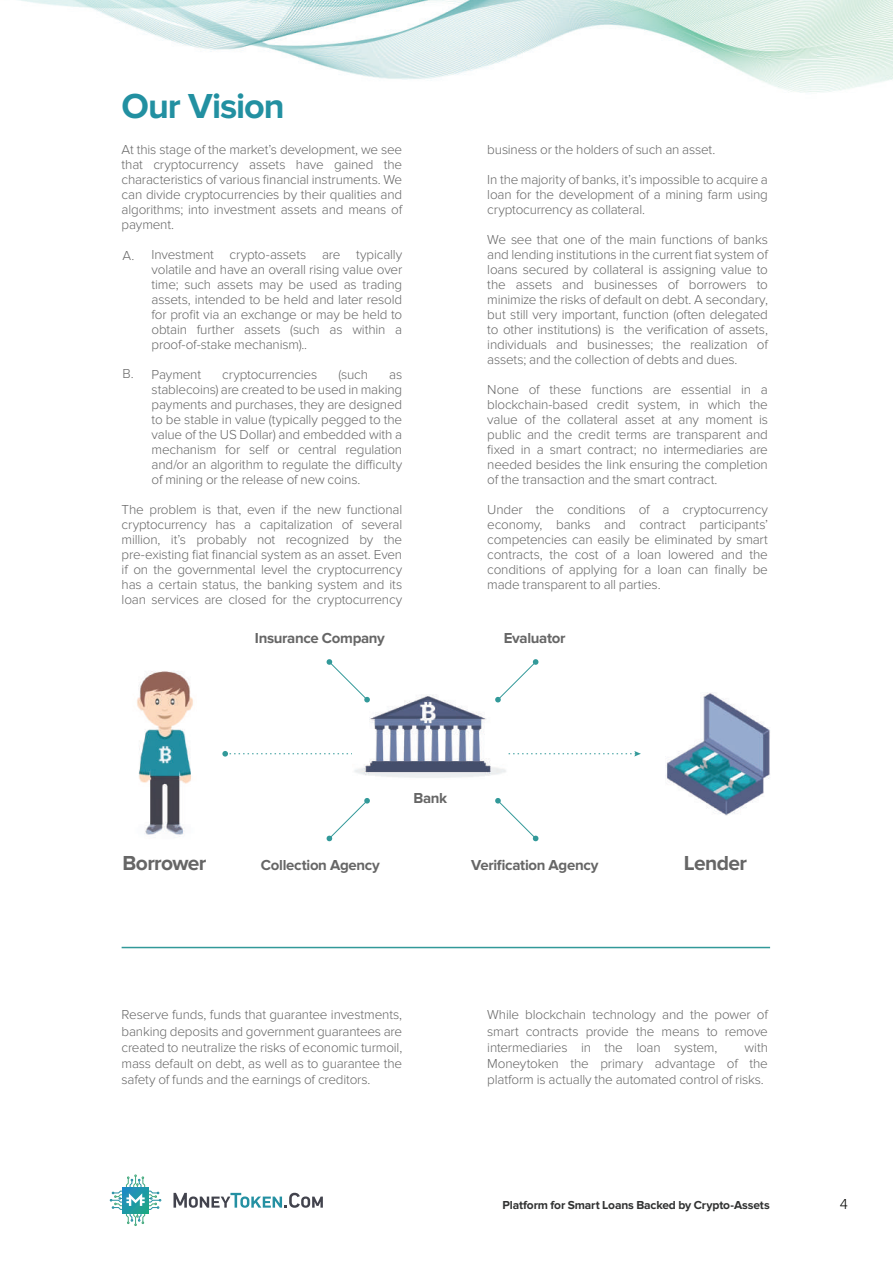
<style>
.page{position:relative;width:893px;height:1263px;background:#fff}
.page>*{position:absolute;margin:0;border:0;box-sizing:border-box;transform-origin:0 0}
.t1{font:700 36px "Proxima Nova";letter-spacing:-.03em;color:#2290a1}
.t2{font:700 21px "Proxima Nova";letter-spacing:-.03em;color:#666}
.t3{font:700 15px "Proxima Nova";letter-spacing:-.02em;color:#666}
.t4{font:300 15px "Proxima Nova";color:#040503}
.t5{font:300 13.5px/15px "Proxima Nova";letter-spacing:-.015em;color:#666;text-align:justify}
.t6{font:700 12px "Proxima Nova";letter-spacing:-.01em;color:#313232}
</style>
<div class="page">
<img style="left:19px;top:0;width:874px;height:93px">
<hr style="left:122px;top:947px;width:648px;height:1px;background:#329999">
<img style="left:137px;top:671px;width:56px;height:167px">
<img style="left:666px;top:692px;width:104px;height:123px">
<svg style="left:222px;top:751px;width:419px;height:5px"></svg>
<img style="left:352px;top:694px;width:156px;height:84px">
<svg style="left:326px;top:659px;width:44px;height:44px"></svg>
<svg style="left:495px;top:659px;width:44px;height:44px"></svg>
<svg style="left:495px;top:798px;width:44px;height:43px"></svg>
<svg style="left:326px;top:798px;width:44px;height:43px"></svg>
<svg style="left:110px;top:1174px;width:51px;height:52px"></svg>
<svg style="left:174px;top:1193px;width:149px;height:15px"></svg>
<h1 class="t1" style="left:122px;top:86px;width:164px">Our Vision</h1>
<p class="t5" style="left:122px;top:143px;width:282px">At this stage of the market’s development, we see that cryptocurrency assets have gained the characteristics of various financial instruments. We can divide cryptocurrencies by their qualities and algorithms; into investment assets and means of payment.</p>
<p class="t5" style="left:152px;top:248px;width:252px">Investment crypto-assets are typically volatile and have an overall rising value over time; such assets may be used as trading assets, intended to be held and later resold for profit via an exchange or may be held to obtain further assets (such as within a proof-of-stake mechanism)..</p>
<p class="t5" style="left:152px;top:368px;width:51px">Payment</p>
<p class="t5" style="left:222px;top:368px;width:96px">cryptocurrencies</p>
<p class="t5" style="left:338px;top:368px;width:31px">(such</p>
<p class="t5" style="left:122px;top:248px;width:14px">A.</p>
<p class="t5" style="left:122px;top:366px;width:13px">B.</p>
<p class="t5" style="left:152px;top:368px;width:252px;text-indent:238px">as stablecoins) are created to be used in making payments and purchases, they are designed to be stable in value (typically pegged to the value of the US Dollar) and embedded with a mechanism for self or central regulation and/or an algorithm to regulate the difficulty of mining or the release of new coins.</p>
<p class="t5" style="left:122px;top:503px;width:282px">The problem is that, even if the new functional cryptocurrency has a capitalization of several million, it’s probably not recognized by the pre-existing fiat financial system as an asset. Even if on the governmental level the cryptocurrency has a certain status, the banking system and its loan services are closed for the cryptocurrency</p>
<p class="t5" style="left:487px;top:143px;width:230px">business or the holders of such an asset.</p>
<p class="t5" style="left:487px;top:173px;width:282px">In the majority of banks, it’s impossible to acquire a loan for the development of a mining farm using cryptocurrency as collateral.</p>
<p class="t5" style="left:487px;top:233px;width:282px">We see that one of the main functions of banks and lending institutions in the current fiat system of loans secured by collateral is assigning value to the assets and businesses of borrowers to minimize the risks of default on debt. A secondary, but still very important, function (often delegated to other institutions) is the verification of assets, individuals and businesses; the realization of assets; and the collection of debts and dues.</p>
<p class="t5" style="left:487px;top:383px;width:282px">None of these functions are essential in a blockchain-based credit system, in which the value of the collateral asset at any moment is public and the credit terms are transparent and fixed in a smart contract; no intermediaries are needed besides the link ensuring the completion of the transaction and the smart contract.</p>
<p class="t5" style="left:487px;top:503px;width:282px">Under the conditions of a cryptocurrency economy, banks and contract participants’ competencies can easily be eliminated by smart contracts, the cost of a loan lowered and the conditions of applying for a loan can finally be made transparent to all parties.</p>
<p class="t3" style="left:255px;top:630px;width:132px">Insurance Company</p>
<p class="t3" style="left:504px;top:630px;width:63px">Evaluator</p>
<p class="t3" style="left:413px;top:789px;width:35px">Bank</p>
<h2 class="t2" style="left:122px;top:851px;width:85px">Borrower</h2>
<p class="t3" style="left:261px;top:857px;width:121px">Collection Agency</p>
<p class="t3" style="left:471px;top:857px;width:129px">Verification Agency</p>
<h2 class="t2" style="left:684px;top:851px;width:65px">Lender</h2>
<p class="t5" style="left:122px;top:1007px;width:282px;line-height:16.2px">Reserve funds, funds that guarantee investments, banking deposits and government guarantees are created to neutralize the risks of economic turmoil, mass default on debt, as well as to guarantee the safety of funds and the earnings of creditors.</p>
<p class="t5" style="left:487px;top:1007px;width:282px;line-height:16.2px">While blockchain technology and the power of smart contracts provide the means to remove intermediaries in the loan system,</p>
<p class="t5" style="left:487px;top:1039px;width:282px;line-height:16.2px;text-indent:257px">with Moneytoken the primary advantage of the platform is actually the automated control of risks.</p>
<p class="t6" style="left:503px;top:1198px;width:269px">Platform for Smart Loans Backed by Crypto-Assets</p>
<p class="t4" style="left:840px;top:1195px;width:10px">4</p>
</div>
